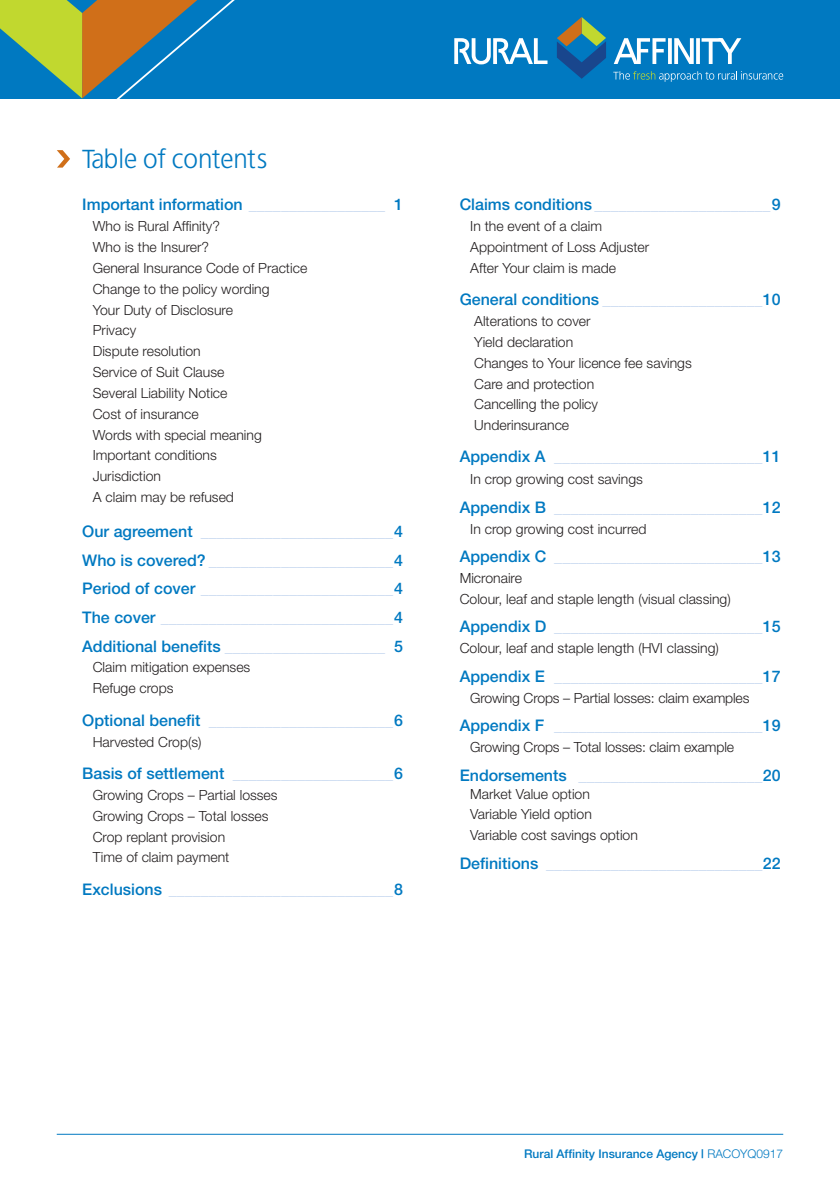
<style>
.page{position:relative;width:840px;height:1191px;background:#fff}
.page>*{position:absolute;margin:0;border:0;box-sizing:border-box;transform-origin:0 0}
.t1{font:26px "Bastardus Sans";color:#0079c1}
.t2{font:300 16px/28.6px "Helvetica Neue";color:#c7d8f0;text-align:justify}
.t3{font:500 16px "Helvetica Neue";color:#0079c1}
.t4{font:300 14px/20.8px "Helvetica Neue";color:#231f20}
.t5{font:500 12px "Helvetica Neue";color:#0079c1}
.s1{font-weight:300;color:#c7d8f0}
.s2{font-weight:500;color:#0079c1}
.s3{font-weight:700}
.s4{font-weight:300}
</style>
<div class="page">
<hr style="left:57px;top:1133px;width:725px;height:1px;background:#0079c1">
<div style="left:0;top:0;width:839px;height:98px;background:#0079c1"></div>
<svg style="left:0;top:0;width:254px;height:99px"></svg>
<svg style="left:57px;top:150px;width:13px;height:18px"></svg>
<svg style="left:613px;top:71px;width:169px;height:11px"></svg>
<svg style="left:454px;top:38px;width:93px;height:26px"></svg>
<svg style="left:613px;top:38px;width:128px;height:26px"></svg>
<svg style="left:557px;top:17px;width:48px;height:62px"></svg>
<h1 class="t1" style="left:82px;top:146px;width:186px">Table of contents</h1>
<p class="t3" style="left:82px;top:199px;width:322px">Important information <span class="s1">_________________</span> 1</p>
<p class="t4" style="left:93px;top:217px;width:216px">Who is Rural Affinity?<br>Who is the Insurer?<br>General Insurance Code of Practice<br>Change to the policy wording<br>Your Duty of Disclosure<br>Privacy<br>Dispute resolution<br>Service of Suit Clause<br>Several Liability Notice<br>Cost of insurance<br>Words with special meaning<br>Important conditions<br>Jurisdiction<br>A claim may be refused</p>
<p class="t2" style="left:82px;top:519px;width:322px"><span class="s2">Our agreement</span> ________________________<span class="s2">4<br>Who is covered?</span> _______________________<span class="s2">4<br>Period of cover</span> ________________________<span class="s2">4<br>The cover</span> _____________________________<span class="s2">4<br>Additional benefits</span> ____________________ <span class="s2">5</span></p>
<p class="t4" style="left:93px;top:658px;width:159px">Claim mitigation expenses<br>Refuge crops</p>
<p class="t2" style="left:82px;top:707px;width:322px"><span class="s2">Optional benefit</span> _______________________<span class="s2">6</span></p>
<p class="t4" style="left:93px;top:732px;width:110px">Harvested Crop(s)</p>
<p class="t2" style="left:82px;top:760px;width:322px"><span class="s2">Basis of settlement</span> ____________________<span class="s2">6</span></p>
<p class="t4" style="left:93px;top:786px;width:186px">Growing Crops – Partial losses<br>Growing Crops – Total losses<br>Crop replant provision<br>Time of claim payment</p>
<p class="t2" style="left:82px;top:876px;width:322px"><span class="s2">Exclusions</span> ____________________________<span class="s2">8</span></p>
<p class="t2" style="left:459px;top:192px;width:322px"><span class="s2">Claims conditions</span> ______________________<span class="s2">9</span></p>
<p class="t4" style="left:470px;top:217px;width:180px">In the event of a claim<br>Appointment of Loss Adjuster<br>After Your claim is made</p>
<p class="t2" style="left:459px;top:287px;width:322px"><span class="s2">General conditions</span> ____________________<span class="s2">10</span></p>
<p class="t4" style="left:474px;top:312px;width:219px">Alterations to cover<br>Yield declaration<br>Changes to Your licence fee savings<br>Care and protection<br>Cancelling the policy<br>Underinsurance</p>
<p class="t2" style="left:459px;top:443px;width:322px"><span class="s2">Appendix A</span> __________________________<span class="s2">11</span></p>
<p class="t4" style="left:470px;top:470px;width:174px">In crop growing cost savings</p>
<p class="t2" style="left:459px;top:494px;width:322px"><span class="s2">Appendix B</span> __________________________<span class="s2">12</span></p>
<p class="t4" style="left:470px;top:519px;width:178px">In crop growing cost incurred</p>
<p class="t2" style="left:459px;top:544px;width:322px"><span class="s2">Appendix C</span> __________________________<span class="s2">13</span></p>
<p class="t4" style="left:459px;top:569px;width:272px">Micronaire<br>Colour, leaf and staple length (visual classing)</p>
<p class="t2" style="left:459px;top:614px;width:322px"><span class="s2">Appendix D</span> __________________________<span class="s2">15</span></p>
<p class="t4" style="left:459px;top:639px;width:260px">Colour, leaf and staple length (HVI classing)</p>
<p class="t2" style="left:459px;top:663px;width:322px"><span class="s2">Appendix E</span> __________________________<span class="s2">17</span></p>
<p class="t4" style="left:470px;top:688px;width:280px">Growing Crops – Partial losses: claim examples</p>
<p class="t2" style="left:459px;top:712px;width:322px"><span class="s2">Appendix F</span> __________________________<span class="s2">19</span></p>
<p class="t4" style="left:470px;top:738px;width:265px">Growing Crops – Total losses: claim example</p>
<p class="t2" style="left:459px;top:762px;width:322px"><span class="s2">Endorsements</span> _______________________<span class="s2">20</span></p>
<p class="t4" style="left:470px;top:784px;width:169px">Market Value option<br>Variable Yield option<br>Variable cost savings option</p>
<p class="t2" style="left:459px;top:850px;width:322px"><span class="s2">Definitions</span> ___________________________<span class="s2">22</span></p>
<p class="t5" style="left:524px;top:1149px;width:260px">Rural Affinity Insurance Agency <span class="s3">|</span> <span class="s4">RACOYQ0917</span></p>
</div>
